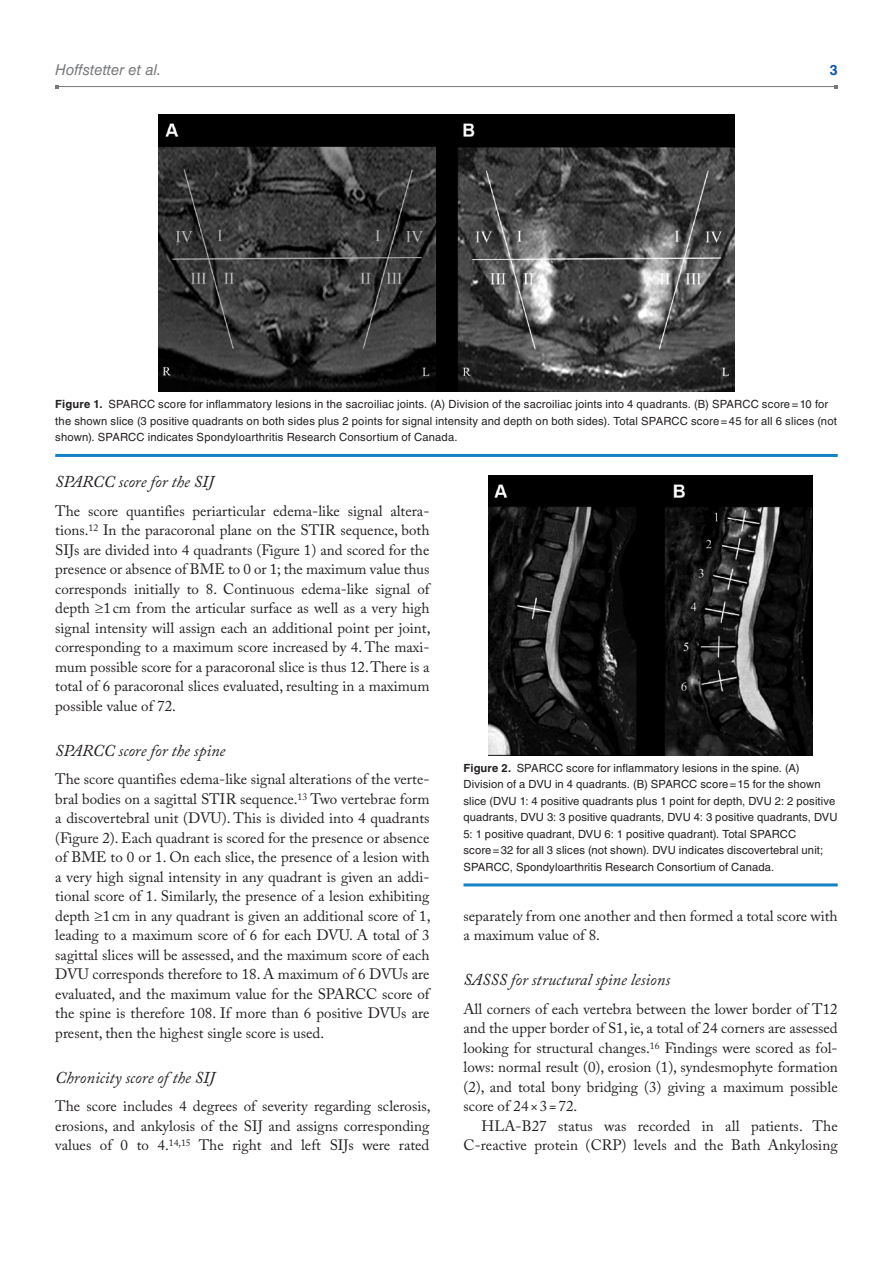
<style>
.page{position:relative;width:893px;height:1263px;background:#fff}
.page>*{position:absolute;margin:0;border:0;box-sizing:border-box;transform-origin:0 0}
.t1{font:italic 16.5px "Adobe Caslon Pro";color:#231f20}
.t2{font:15px/19.5px "Adobe Caslon Pro";color:#231f20;text-align:justify}
.t3{font:italic 15px "Helvetica LT Std";color:#76787b}
.t4{font:700 14.25px "Helvetica LT Std";color:#1055a4}
.t5{font:11.25px/16.5px "Helvetica LT Std";letter-spacing:.01em;color:#231f20}
.s1{font-weight:700}
</style>
<div class="page">
<hr style="left:57px;top:86px;width:779px;height:1px;background:#76787b">
<hr style="left:55px;top:454px;width:783px;height:3px;background:#1582c5">
<img style="left:158px;top:115px;width:576px;height:277px">
<hr style="left:463px;top:883px;width:375px;height:3px;background:#1582c5">
<img style="left:489px;top:476px;width:324px;height:279px">
<p class="t3" style="left:55px;top:61px;width:107px">Hoffstetter et al.</p>
<p class="t4" style="left:830px;top:61px;width:9px">3</p>
<p class="t5" style="left:55px;top:396px;width:783px"><span class="s1">Figure 1.</span> SPARCC score for inflammatory lesions in the sacroiliac joints. (A) Division of the sacroiliac joints into 4 quadrants. (B) SPARCC score=10 for the shown slice (3 positive quadrants on both sides plus 2 points for signal intensity and depth on both sides). Total SPARCC score=45 for all 6 slices (not shown). SPARCC indicates Spondyloarthritis Research Consortium of Canada.</p>
<p class="t1" style="left:55px;top:472px;width:160px">SPARCC score for the SIJ</p>
<p class="t2" style="left:55px;top:501px;width:377px">The score quantifies periarticular edema-like signal altera&shy;tions.<sup>12</sup> In the paracoronal plane on the STIR sequence, both SIJs are divided into 4 quadrants (Figure 1) and scored for the presence or absence of BME to 0 or 1; the maximum value thus corresponds initially to 8. Continuous edema-like signal of depth ≥1 cm from the articular surface as well as a very high signal intensity will assign each an additional point per joint, corresponding to a maximum score increased by 4. The maxi&shy;mum possible score for a paracoronal slice is thus 12. There is a total of 6 paracoronal slices evaluated, resulting in a maximum possible value of 72.</p>
<p class="t1" style="left:55px;top:740px;width:172px">SPARCC score for the spine</p>
<p class="t2" style="left:55px;top:769px;width:377px">The score quantifies edema-like signal alterations of the verte&shy;bral bodies on a sagittal STIR sequence.<sup>13</sup> Two vertebrae form a discovertebral unit (DVU). This is divided into 4 quadrants (Figure 2). Each quadrant is scored for the presence or absence of BME to 0 or 1. On each slice, the presence of a lesion with a very high signal intensity in any quadrant is given an addi&shy;tional score of 1. Similarly, the presence of a lesion exhibiting depth ≥1cm in any quadrant is given an additional score of 1, leading to a maximum score of 6 for each DVU. A total of 3 sagittal slices will be assessed, and the maximum score of each DVU corresponds therefore to 18. A maximum of 6 DVUs are evaluated, and the maximum value for the SPARCC score of the spine is therefore 108. If more than 6 positive DVUs are present, then the highest single score is used.</p>
<p class="t1" style="left:55px;top:1067px;width:161px">Chronicity score of the SIJ</p>
<p class="t2" style="left:55px;top:1096px;width:377px">The score includes 4 degrees of severity regarding sclerosis, erosions, and ankylosis of the SIJ and assigns corresponding values of 0 to 4.<sup>14,15</sup> The right and left SIJs were rated</p>
<p class="t5" style="left:463px;top:759px;width:376px"><span class="s1">Figure 2.</span> SPARCC score for inflammatory lesions in the spine. (A)<br>Division of a DVU in 4 quadrants. (B) SPARCC score=15 for the shown slice (DVU 1: 4 positive quadrants plus 1 point for depth, DVU 2: 2 positive quadrants, DVU 3: 3 positive quadrants, DVU 4: 3 positive quadrants, DVU 5: 1 positive quadrant, DVU 6: 1 positive quadrant). Total SPARCC score=32 for all 3 slices (not shown). DVU indicates discovertebral unit; SPARCC, Spondyloarthritis Research Consortium of Canada.</p>
<p class="t2" style="left:463px;top:906px;width:376px">separately from one another and then formed a total score with a maximum value of 8.</p>
<p class="t1" style="left:463px;top:970px;width:208px">SASSS for structural spine lesions</p>
<p class="t2" style="left:463px;top:999px;width:376px">All corners of each vertebra between the lower border of T12 and the upper border of S1, ie, a total of 24 corners are assessed looking for structural changes.<sup>16</sup> Findings were scored as fol&shy;lows: normal result (0), erosion (1), syndesmophyte formation (2), and total bony bridging (3) giving a maximum possible score of 24 ×3=72.</p>
<p class="t2" style="left:463px;top:1116px;width:376px;text-align:right">HLA-B27 status was recorded in all patients. The<br>C-reactive protein (CRP) levels and the Bath Ankylosing</p>
</div>
